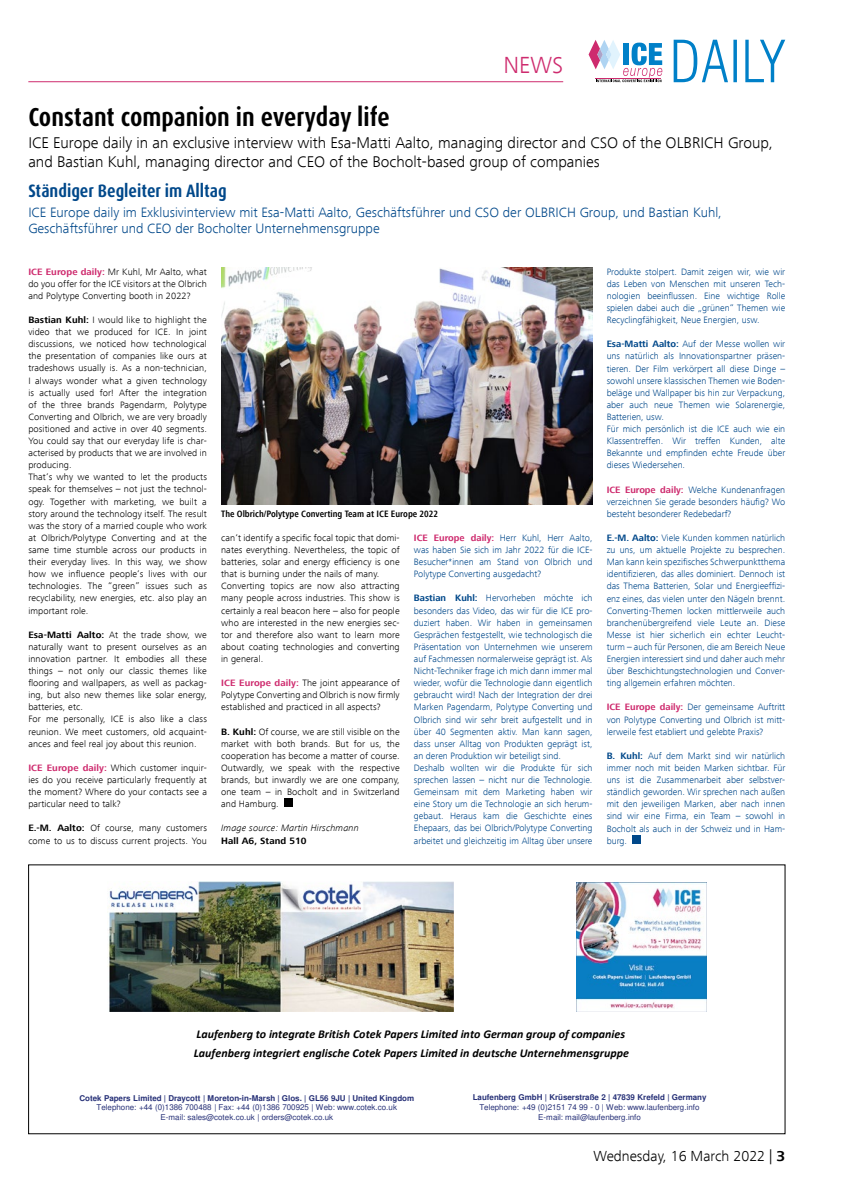
<style>
.page{position:relative;width:842px;height:1191px;background:#fff}
.page>*{position:absolute;margin:0;border:0;box-sizing:border-box;transform-origin:0 0}
.t1{font:700 condensed 26px "Dax OT";color:#000}
.t2{font:300 24px "Frutiger Next Com";color:#ce2b6e}
.t3{font:700 condensed 18px "Dax OT";color:#00488a}
.t4{font:300 16px/19.2px "Frutiger Next Com";color:#000}
.t5{font:300 15px "Frutiger Next Com";color:#000}
.t6{font:300 14px/16.8px "Frutiger Next Com";color:#00488a}
.t7{font:italic 700 12px/18.5px "Calibri";letter-spacing:.005em;color:#000}
.t8{font:300 9.5px/12.1px "Frutiger Next Com";color:#00488a;text-align:justify}
.t9{font:300 9.5px/12.1px "Frutiger Next Com";letter-spacing:.01em;color:#000;text-align:justify}
.t10{font:700 condensed 9.5px "Frutiger Next Com";color:#000}
.t11{font:italic 300 9.5px "Frutiger Next Com";letter-spacing:.01em;color:#000}
.t12{font:700 9.5px "Frutiger Next Com";letter-spacing:.01em;color:#000}
.t13{font:8px/9.6px "Helvetica";color:#263077;text-align:center}
.t14{font:700 8px "Helvetica";color:#263077}
.s1{font-weight:700;color:#ce2b6e}
.s2{font-weight:700}
</style>
<div class="page">
<svg style="left:674px;top:40px;width:111px;height:42px"></svg>
<svg style="left:589px;top:40px;width:73px;height:42px"></svg>
<hr style="left:595px;top:78px;width:66px;height:1px;background:#ce2b6e">
<hr style="left:28px;top:81px;width:535px;height:1px;background:#ce2b6e">
<img style="left:108px;top:881px;width:345px;height:130px">
<img style="left:577px;top:882px;width:129px;height:127px">
<div style="left:632px;top:835px;width:9px;height:8px;background:#00488a"></div>
<img style="left:221px;top:268px;width:371px;height:236px">
<div style="left:284px;top:798px;width:9px;height:9px;background:#000"></div>
<h2 class="t2" style="left:503px;top:51px;width:61px">NEWS</h2>
<h1 class="t1" style="left:28px;top:100px;width:363px">Constant companion in everyday life</h1>
<h3 class="t4" style="left:28px;top:133px;width:746px">ICE Europe daily in an exclusive interview with Esa-Matti Aalto, managing director and CSO of the OLBRICH Group, and Bastian Kuhl, managing director and CEO of the Bocholt-based group of companies</h3>
<h3 class="t3" style="left:28px;top:179px;width:200px">Ständiger Begleiter im Alltag</h3>
<h3 class="t6" style="left:28px;top:203px;width:695px">ICE Europe daily im Exklusivinterview mit Esa-Matti Aalto, Geschäftsführer und CSO der OLBRICH Group, und Bastian Kuhl,<br>Geschäftsführer und CEO der Bocholter Unternehmensgruppe</h3>
<p class="t9" style="left:28px;top:265px;width:180px"><span class="s1">ICE Europe daily:</span> Mr Kuhl, Mr Aalto, what do you offer for the ICE visitors at the Olbrich and Polytype Converting booth in 2022?</p>
<p class="t9" style="left:28px;top:314px;width:180px;text-align:left"><span class="s2">Bastian Kuhl:</span> I would like to highlight the video that we produced for ICE. In joint discussions, we noticed how technological the presentation of companies like ours at tradeshows usually is. As a non-technician, I always wonder what a given technology is actually used for! After the integration of the three brands Pagendarm, Polytype Converting and Olbrich, we are very broadly positioned and active in over 40 segments.<br>You could say that our everyday life is char&shy;acterised by products that we are involved in producing.<br>That‘s why we wanted to let the products speak for themselves – not just the technol&shy;ogy. Together with marketing, we built a story around the technology itself. The result was the story of a married couple who work at Olbrich/Polytype Converting and at the same time stumble across our products in their everyday lives. In this way, we show how we influence people‘s lives with our technologies. The “green” issues such as recyclability, new energies, etc. also play an important role.</p>
<p class="t9" style="left:28px;top:628px;width:180px;text-align:left"><span class="s2">Esa-Matti Aalto:</span> At the trade show, we naturally want to present ourselves as an innovation partner. It embodies all these things – not only our classic themes like flooring and wallpapers, as well as packag&shy;ing, but also new themes like solar energy, batteries, etc.<br>For me personally, ICE is also like a class reunion. We meet customers, old acquaint&shy;ances and feel real joy about this reunion.</p>
<p class="t9" style="left:28px;top:761px;width:180px"><span class="s1">ICE Europe daily:</span> Which customer inquir&shy;ies do you receive particularly frequently at the moment? Where do your contacts see a particular need to talk?</p>
<p class="t9" style="left:28px;top:822px;width:180px"><span class="s2">E.-M. Aalto:</span> Of course, many customers come to us to discuss current projects. You</p>
<p class="t10" style="left:221px;top:508px;width:218px">The Olbrich/Polytype Converting Team at ICE Europe 2022</p>
<p class="t9" style="left:221px;top:531px;width:180px;text-align:left">can‘t identify a specific focal topic that domi&shy;nates everything. Nevertheless, the topic of batteries, solar and energy efficiency is one that is burning under the nails of many.<br>Converting topics are now also attracting many people across industries. This show is certainly a real beacon here – also for people who are interested in the new energies sec&shy;tor and therefore also want to learn more about coating technologies and converting in general.</p>
<p class="t9" style="left:221px;top:677px;width:180px"><span class="s1">ICE Europe daily:</span> The joint appearance of Polytype Converting and Olbrich is now firmly established and practiced in all aspects?</p>
<p class="t9" style="left:221px;top:725px;width:180px"><span class="s2">B. Kuhl:</span> Of course, we are still visible on the market with both brands. But for us, the cooperation has become a matter of course.<br>Outwardly, we speak with the respective brands, but inwardly we are one company, one team – in Bocholt and in Switzerland and Hamburg.</p>
<p class="t11" style="left:221px;top:822px;width:139px">Image source: Martin Hirschmann</p>
<p class="t12" style="left:221px;top:835px;width:87px">Hall A6, Stand 510</p>
<p class="t8" style="left:414px;top:531px;width:180px"><span class="s1">ICE Europe daily:</span> Herr Kuhl, Herr Aalto, was haben Sie sich im Jahr 2022 für die ICE-Besucher*innen am Stand von Olbrich und Polytype Converting ausgedacht?</p>
<p class="t8" style="left:414px;top:592px;width:180px;text-align:left"><span class="s2">Bastian Kuhl:</span> Hervorheben möchte ich besonders das Video, das wir für die ICE pro&shy;duziert haben. Wir haben in gemeinsamen Gesprächen festgestellt, wie technologisch die Präsentation von Unternehmen wie unserem auf Fachmessen normalerweise geprägt ist. Als Nicht-Techniker frage ich mich dann immer mal wieder, wofür die Technologie dann eigentlich gebraucht wird! Nach der Integration der drei Marken Pagendarm, Polytype Converting und Olbrich sind wir sehr breit aufgestellt und in über 40 Segmenten aktiv. Man kann sagen, dass unser Alltag von Produkten geprägt ist, an deren Produktion wir beteiligt sind.<br>Deshalb wollten wir die Produkte für sich sprechen lassen – nicht nur die Technologie.<br>Gemeinsam mit dem Marketing haben wir eine Story um die Technologie an sich herum&shy;gebaut. Heraus kam die Geschichte eines Ehepaars, das bei Olbrich/Polytype Converting arbeitet und gleichzeitig im Alltag über unsere</p>
<p class="t8" style="left:607px;top:265px;width:180px">Produkte stolpert. Damit zeigen wir, wie wir das Leben von Menschen mit unseren Tech&shy;nologien beeinflussen. Eine wichtige Rolle spielen dabei auch die „grünen“ Themen wie Recyclingfähigkeit, Neue Energien, usw.</p>
<p class="t8" style="left:607px;top:338px;width:180px;text-align:left"><span class="s2">Esa-Matti Aalto:</span> Auf der Messe wollen wir uns natürlich als Innovationspartner präsen&shy;tieren. Der Film verkörpert all diese Dinge – sowohl unsere klassischen Themen wie Boden&shy;beläge und Wallpaper bis hin zur Verpackung, aber auch neue Themen wie Solarenergie, Batterien, usw.<br>Für mich persönlich ist die ICE auch wie ein Klassentreffen. Wir treffen Kunden, alte Bekannte und empfinden echte Freude über dieses Wiedersehen.</p>
<p class="t8" style="left:607px;top:483px;width:180px"><span class="s1">ICE Europe daily:</span> Welche Kundenanfragen verzeichnen Sie gerade besonders häufig? Wo besteht besonderer Redebedarf?</p>
<p class="t8" style="left:607px;top:532px;width:180px"><span class="s2">E.-M. Aalto:</span> Viele Kunden kommen natürlich zu uns, um aktuelle Projekte zu besprechen.<br>Man kann kein spezifisches Schwerpunktthema identifizieren, das alles dominiert. Dennoch ist das Thema Batterien, Solar und Energieeffizi&shy;enz eines, das vielen unter den Nägeln brennt.<br>Converting-Themen locken mittlerweile auch branchenübergreifend viele Leute an. Diese Messe ist hier sicherlich ein echter Leucht&shy;turm – auch für Personen, die am Bereich Neue Energien interessiert sind und daher auch mehr über Beschichtungstechnologien und Conver&shy;ting allgemein erfahren möchten.</p>
<p class="t8" style="left:607px;top:701px;width:180px"><span class="s1">ICE Europe daily:</span> Der gemeinsame Auftritt von Polytype Converting und Olbrich ist mitt&shy;lerweile fest etabliert und gelebte Praxis?</p>
<p class="t8" style="left:607px;top:749px;width:180px"><span class="s2">B. Kuhl:</span> Auf dem Markt sind wir natürlich immer noch mit beiden Marken sichtbar. Für uns ist die Zusammenarbeit aber selbstver&shy;ständlich geworden. Wir sprechen nach außen mit den jeweiligen Marken, aber nach innen sind wir eine Firma, ein Team – sowohl in Bocholt als auch in der Schweiz und in Ham&shy;burg.</p>
<p class="t7" style="left:194px;top:1024px;width:437px">Laufenberg to integrate British Cotek Papers Limited into German group of companies<br>Laufenberg integriert englische Cotek Papers Limited in deutsche Unternehmensgruppe</p>
<p class="t14" style="left:80px;top:1094px;width:336px">Cotek Papers Limited | Draycott | Moreton-in-Marsh | Glos. | GL56 9JU | United Kingdom</p>
<p class="t13" style="left:97px;top:1103px;width:302px">Telephone: +44 (0)1386 700488 | Fax: +44 (0)1386 700925 | Web: www.cotek.co.uk<br>E-mail: sales@cotek.co.uk | orders@cotek.co.uk</p>
<p class="t14" style="left:473px;top:1094px;width:235px">Laufenberg GmbH | Krüserstraße 2 | 47839 Krefeld | Germany</p>
<p class="t13" style="left:479px;top:1103px;width:222px">Telephone: +49 (0)2151 74 99 - 0 | Web: www.laufenberg.info<br>E-mail: mail@laufenberg.info</p>
<h3 class="t5" style="left:593px;top:1147px;width:193px">Wednesday, 16 March 2022 | <span class="s2">3</span></h3>
</div>
